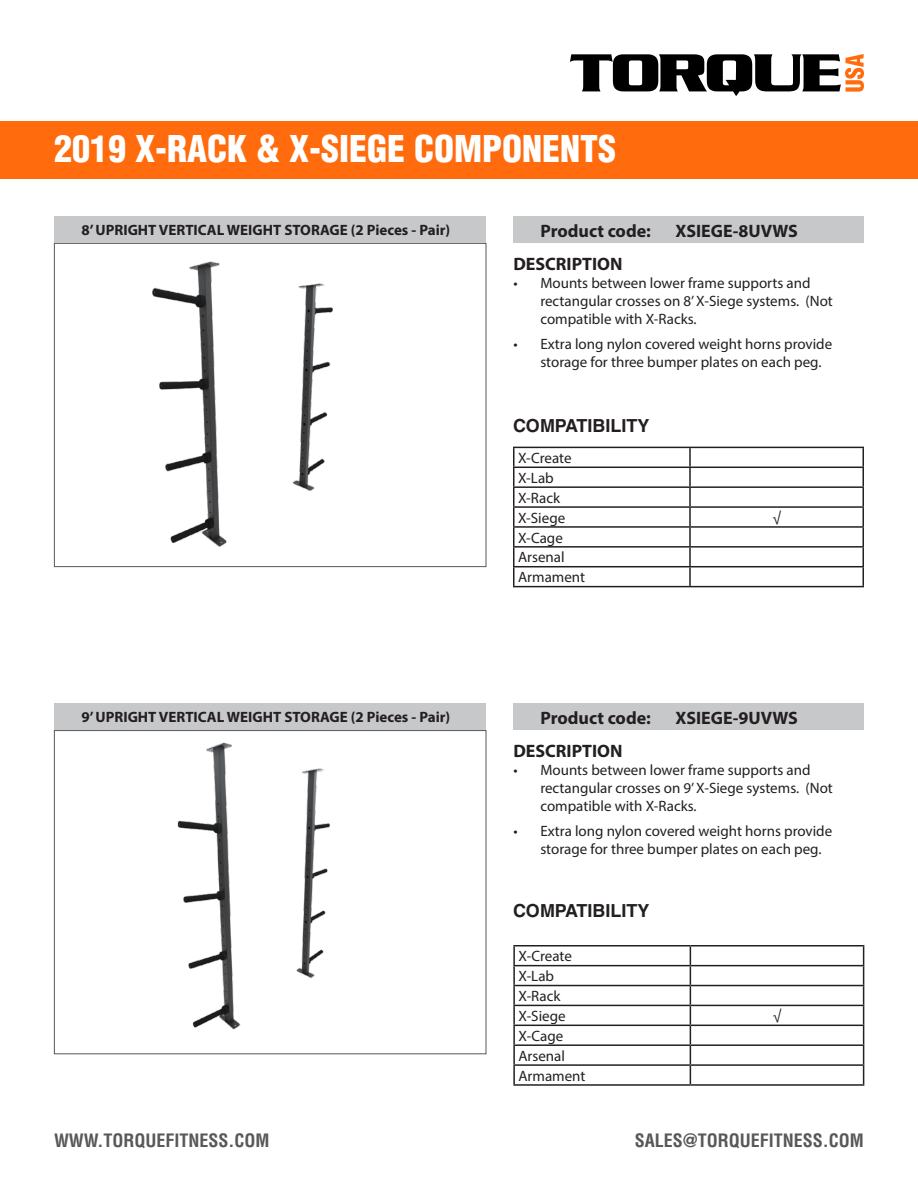
<style>
.page{position:relative;width:918px;height:1188px;background:#fff}
.page>*{position:absolute;margin:0;border:0;box-sizing:border-box;transform-origin:0 0}
.t1{font:900 condensed 36px "Helvetica LT Std";color:#fff}
.t2{font:700 18px "Myriad Pro";color:#231f20}
.t3{font:700 condensed 18px "Helvetica LT Std";color:#57585a}
.t4{font:700 18px "Helvetica LT Std";color:#231f20}
.t5{font:15px/18px "Myriad Pro";color:#231f20}
.t6{font:700 15px "Myriad Pro";color:#231f20}
</style>
<div class="page">
<div style="left:0;top:122px;width:918px;height:57px;background:#ff6b0d"></div>
<svg style="left:570px;top:54px;width:294px;height:42px"></svg>
<hr style="left:513px;top:447px;width:177px;height:1px;background:#231f20">
<hr style="left:690px;top:447px;width:174px;height:1px;background:#231f20">
<hr style="left:513px;top:467px;width:177px;height:1px;background:#231f20">
<hr style="left:690px;top:467px;width:174px;height:1px;background:#231f20">
<hr style="left:513px;top:486px;width:177px;height:2px;background:#231f20">
<hr style="left:690px;top:486px;width:174px;height:2px;background:#231f20">
<hr style="left:513px;top:506px;width:177px;height:2px;background:#231f20">
<hr style="left:690px;top:506px;width:174px;height:2px;background:#231f20">
<hr style="left:513px;top:526px;width:177px;height:2px;background:#231f20">
<hr style="left:690px;top:526px;width:174px;height:2px;background:#231f20">
<hr style="left:513px;top:546px;width:177px;height:2px;background:#231f20">
<hr style="left:690px;top:546px;width:174px;height:2px;background:#231f20">
<hr style="left:513px;top:566px;width:177px;height:1px;background:#231f20">
<svg style="left:513px;top:448px;width:1px;height:138px"></svg>
<hr style="left:690px;top:566px;width:174px;height:1px;background:#231f20">
<svg style="left:689px;top:448px;width:2px;height:138px"></svg>
<svg style="left:862px;top:448px;width:2px;height:138px"></svg>
<hr style="left:513px;top:586px;width:177px;height:1px;background:#231f20">
<hr style="left:690px;top:586px;width:174px;height:1px;background:#231f20">
<img style="left:152px;top:261px;width:181px;height:286px">
<div style="left:54px;top:243px;width:432px;height:324px;border:1px solid #57585a"></div>
<div style="left:513px;top:216px;width:351px;height:27px;background:#c7c8ca"></div>
<div style="left:54px;top:216px;width:432px;height:27px;background:#c7c8ca"></div>
<hr style="left:513px;top:945px;width:177px;height:1px;background:#231f20">
<hr style="left:690px;top:945px;width:174px;height:1px;background:#231f20">
<hr style="left:513px;top:965px;width:177px;height:1px;background:#231f20">
<hr style="left:690px;top:965px;width:174px;height:1px;background:#231f20">
<hr style="left:513px;top:985px;width:177px;height:1px;background:#231f20">
<hr style="left:690px;top:985px;width:174px;height:1px;background:#231f20">
<hr style="left:513px;top:1005px;width:177px;height:1px;background:#231f20">
<hr style="left:690px;top:1005px;width:174px;height:1px;background:#231f20">
<hr style="left:513px;top:1025px;width:177px;height:1px;background:#231f20">
<hr style="left:690px;top:1025px;width:174px;height:1px;background:#231f20">
<hr style="left:513px;top:1044px;width:177px;height:2px;background:#231f20">
<hr style="left:690px;top:1044px;width:174px;height:2px;background:#231f20">
<hr style="left:513px;top:1064px;width:177px;height:2px;background:#231f20">
<svg style="left:513px;top:946px;width:2px;height:138px"></svg>
<hr style="left:690px;top:1064px;width:174px;height:2px;background:#231f20">
<svg style="left:690px;top:946px;width:1px;height:138px"></svg>
<svg style="left:863px;top:946px;width:1px;height:138px"></svg>
<hr style="left:513px;top:1084px;width:177px;height:2px;background:#231f20">
<hr style="left:690px;top:1084px;width:174px;height:2px;background:#231f20">
<img style="left:177px;top:742px;width:153px;height:288px">
<div style="left:54px;top:730px;width:432px;height:324px;border:1px solid #57585a"></div>
<div style="left:513px;top:703px;width:351px;height:27px;background:#c7c8ca"></div>
<div style="left:54px;top:703px;width:432px;height:27px;background:#c7c8ca"></div>
<h1 class="t1" style="left:54px;top:126px;width:564px">2019 X-RACK &amp; X-SIEGE COMPONENTS</h1>
<p class="t6" style="left:81px;top:220px;width:370px">8’ UPRIGHT VERTICAL WEIGHT STORAGE (2 Pieces - Pair)</p>
<p class="t6" style="left:81px;top:707px;width:370px">9’ UPRIGHT VERTICAL WEIGHT STORAGE (2 Pieces - Pair)</p>
<p class="t2" style="left:540px;top:219px;width:112px">Product code:</p>
<p class="t2" style="left:675px;top:219px;width:124px">XSIEGE-8UVWS</p>
<p class="t2" style="left:513px;top:252px;width:111px">DESCRIPTION</p>
<p class="t5" style="left:540px;top:274px;width:294px;text-indent:-27px">• Mounts between lower frame supports and rectangular crosses on 8’ X-Siege systems. (Not compatible with X-Racks.</p>
<p class="t5" style="left:540px;top:334px;width:293px;text-indent:-27px">• Extra long nylon covered weight horns provide storage for three bumper plates on each peg.</p>
<p class="t4" style="left:513px;top:415px;width:138px">COMPATIBILITY</p>
<p class="t5" style="left:518px;top:449px;width:55px">X-Create</p>
<p class="t5" style="left:518px;top:469px;width:37px">X-Lab</p>
<p class="t5" style="left:518px;top:488px;width:44px">X-Rack</p>
<p class="t5" style="left:518px;top:508px;width:49px">X-Siege</p>
<p class="t5" style="left:772px;top:508px;width:10px">√</p>
<p class="t5" style="left:518px;top:528px;width:46px">X-Cage</p>
<p class="t5" style="left:518px;top:548px;width:48px">Arsenal</p>
<p class="t5" style="left:518px;top:568px;width:69px">Armament</p>
<p class="t2" style="left:540px;top:706px;width:112px">Product code:</p>
<p class="t2" style="left:675px;top:706px;width:124px">XSIEGE-9UVWS</p>
<p class="t2" style="left:513px;top:739px;width:111px">DESCRIPTION</p>
<p class="t5" style="left:540px;top:761px;width:294px;text-indent:-27px">• Mounts between lower frame supports and rectangular crosses on 9’ X-Siege systems. (Not compatible with X-Racks.</p>
<p class="t5" style="left:540px;top:822px;width:293px;text-indent:-27px">• Extra long nylon covered weight horns provide storage for three bumper plates on each peg.</p>
<p class="t4" style="left:513px;top:900px;width:138px">COMPATIBILITY</p>
<p class="t5" style="left:518px;top:947px;width:55px">X-Create</p>
<p class="t5" style="left:518px;top:967px;width:37px">X-Lab</p>
<p class="t5" style="left:518px;top:987px;width:44px">X-Rack</p>
<p class="t5" style="left:518px;top:1007px;width:49px">X-Siege</p>
<p class="t5" style="left:773px;top:1007px;width:10px">√</p>
<p class="t5" style="left:518px;top:1027px;width:46px">X-Cage</p>
<p class="t5" style="left:518px;top:1047px;width:48px">Arsenal</p>
<p class="t5" style="left:518px;top:1066px;width:69px">Armament</p>
<p class="t3" style="left:54px;top:1129px;width:217px">WWW.TORQUEFITNESS.COM</p>
<p class="t3" style="left:635px;top:1129px;width:231px">SALES@TORQUEFITNESS.COM</p>
</div>
